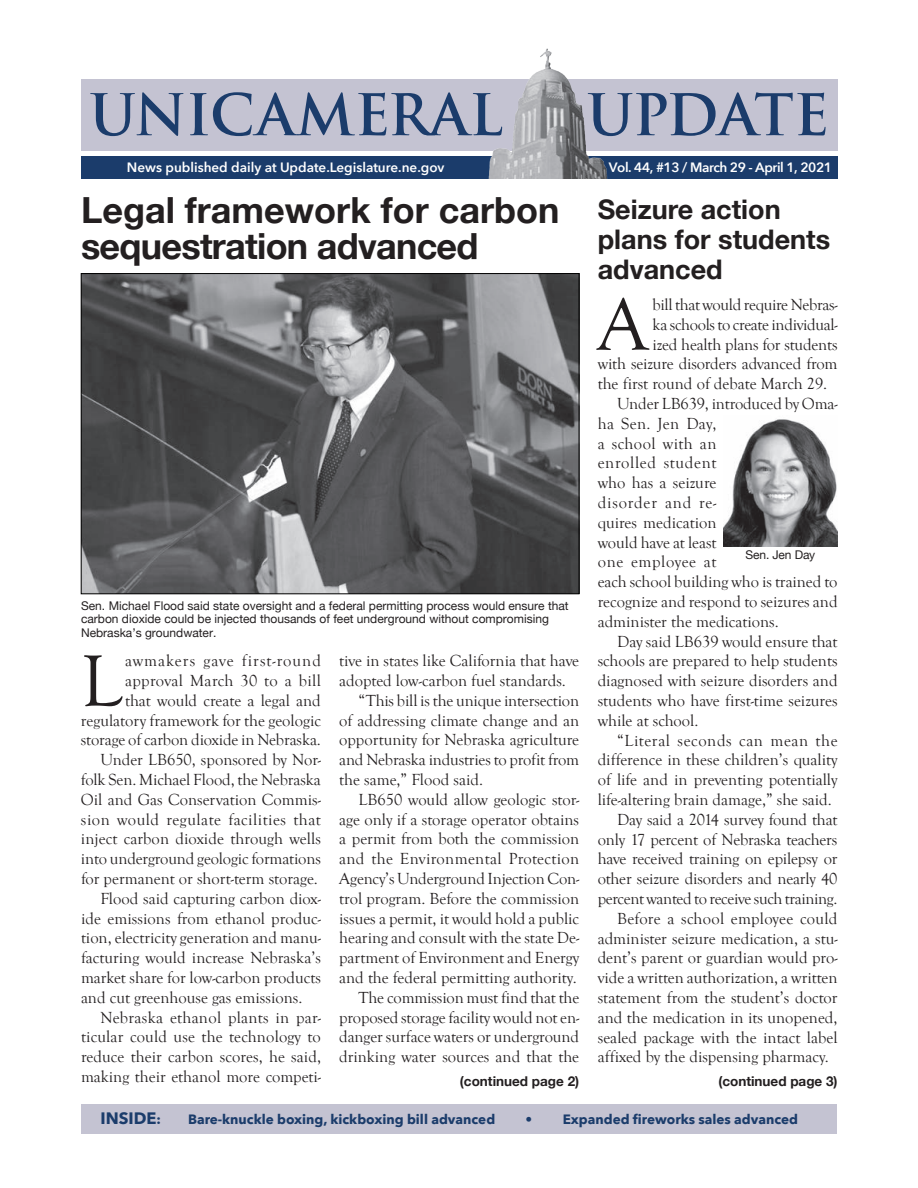
<style>
.page{position:relative;width:918px;height:1188px;background:#fff}
.page>*{position:absolute;margin:0;border:0;box-sizing:border-box;transform-origin:0 0}
.body{font:75.3px "Goudy Old Style T";color:#231f20}
.t1{font:700 55.8px "Trajan Pro";letter-spacing:-.01em;color:#1b3c6b}
.Head1{font:700 36px/36px "Helvetica Neue";letter-spacing:-.01em;color:#231f20}
.Head1-2{font:700 27px/30px "Helvetica Neue";color:#231f20}
.body-2{font:16.5px/19.8px "Goudy Old Style T";color:#231f20;text-align:justify}
.body-3{font:16.5px "Goudy Old Style T";letter-spacing:-.02em;color:#231f20}
.t2{font:700 16.5px "Avenir Next";color:#1b3c6b}
.t3{font:700 13.5px "Avenir Next";color:#1b3c6b}
.t4{font:600 13.5px "Avenir Next";color:#fff}
.Upfront_Headline{font:700 13.5px "Helvetica Neue";color:#231f20}
.t5{font:600 13.5px "Avenir Next";letter-spacing:-.03em;color:#fff}
.photo_caption{font:12px/13.5px "Helvetica Neue";color:#231f20}
.s1{font-size:13.5px}
</style>
<div class="page">
<div style="left:81px;top:1104px;width:756px;height:30px;background:#c4c3d2"></div>
<div style="left:81px;top:79px;width:756px;height:72px;background:#c4c3d2"></div>
<div style="left:81px;top:157px;width:756px;height:22px;background:#1b3c6b"></div>
<img style="left:486px;top:48px;width:127px;height:131px">
<img style="left:83px;top:275px;width:494px;height:317px">
<div style="left:81px;top:273px;width:498px;height:321px;border:1px solid #000"></div>
<img style="left:723px;top:419px;width:115px;height:127px">
<h2 class="t1" style="left:89px;top:80px;width:415px">UNICAMERAL</h2>
<h2 class="t1" style="left:587px;top:80px;width:244px">UPDATE</h2>
<p class="t4" style="left:127px;top:155px;width:319px">News published daily at Update.Legislature.ne.gov</p>
<p class="t5" style="left:609px;top:155px;width:225px">Vol. 44, #13 / March 29 - April 1, 2021</p>
<p class="Head1" style="left:81px;top:193px;width:480px">Legal framework for carbon sequestration advanced</p>
<p class="Head1-2" style="left:598px;top:195px;width:234px">Seizure action plans for students advanced</p>
<p class="body" style="left:598px;top:284px;width:52px">A</p>
<p class="body-3" style="left:653px;top:296px;width:187px">bill that would require Nebras-</p>
<p class="body-3" style="left:653px;top:315px;width:187px">ka schools to create individual-</p>
<p class="body-2" style="left:653px;top:335px;width:187px">ized health plans for students</p>
<p class="body-2" style="left:598px;top:354px;width:241px">with seizure disorders advanced from</p>
<p class="body-2" style="left:598px;top:374px;width:231px">the first round of debate March 29.</p>
<p class="body-2" style="left:598px;top:394px;width:241px;text-align:left;text-indent:19px">Under LB639, introduced by Oma&shy;ha Sen. Jen Day,<br>a school with an<br>enrolled student<br>who has a seizure<br>disorder and re-<br>quires medication<br>would have at least<br>one employee at<br>each school building who is trained to recognize and respond to seizures and administer the medications.</p>
<p class="body-2" style="left:598px;top:632px;width:241px;text-indent:19px">Day said LB639 would ensure that schools are prepared to help students diagnosed with seizure disorders and students who have first-time seizures while at school.</p>
<p class="body-2" style="left:598px;top:731px;width:241px;text-indent:19px">“Literal seconds can mean the difference in these children’s quality of life and in preventing potentially life-altering brain damage,” she said.</p>
<p class="body-2" style="left:598px;top:810px;width:241px;text-indent:19px">Day said a 2014 survey found that only 17 percent of Nebraska teachers have received training on epilepsy or other seizure disorders and nearly 40 percent wanted to receive such training.</p>
<p class="body-2" style="left:598px;top:909px;width:241px;text-indent:19px">Before a school employee could administer seizure medication, a stu&shy;dent’s parent or guardian would pro&shy;vide a written authorization, a written statement from the student’s doctor and the medication in its unopened, sealed package with the intact label affixed by the dispensing pharmacy.</p>
<p class="photo_caption" style="left:746px;top:548px;width:71px">Sen. Jen Day</p>
<p class="photo_caption" style="left:81px;top:599px;width:489px">Sen. Michael Flood said state oversight and a federal permitting process would ensure that carbon dioxide could be injected thousands of feet underground without compromising<br>Nebraska’s groundwater.</p>
<p class="body-2" style="left:81px;top:651px;width:241px;text-align:right">awmakers gave first-round approval March 30 to a bill<br>that would create a legal and regulatory framework for the geologic storage of carbon dioxide in Nebraska.</p>
<p class="body-2" style="left:81px;top:750px;width:242px;text-indent:19px">Under LB650, sponsored by Nor&shy;folk Sen. Michael Flood, the Nebraska Oil and Gas Conservation Commis&shy;sion would regulate facilities that inject carbon dioxide through wells into underground geologic formations for permanent or short-term storage.</p>
<p class="body-2" style="left:81px;top:889px;width:242px;text-indent:19px">Flood said capturing carbon diox&shy;ide emissions from ethanol produc&shy;tion, electricity generation and manu&shy;facturing would increase Nebraska’s market share for low-carbon products and cut greenhouse gas emissions.</p>
<p class="body-2" style="left:81px;top:1008px;width:242px;text-indent:19px">Nebraska ethanol plants in par&shy;ticular could use the technology to reduce their carbon scores, he said, making their ethanol more competi-</p>
<p class="body-2" style="left:339px;top:651px;width:241px">tive in states like California that have adopted low-carbon fuel standards.</p>
<p class="body-2" style="left:339px;top:691px;width:242px;text-indent:19px">“This bill is the unique intersection of addressing climate change and an opportunity for Nebraska agriculture and Nebraska industries to profit from the same,” Flood said.</p>
<p class="body-2" style="left:339px;top:790px;width:242px;text-indent:19px">LB650 would allow geologic stor&shy;age only if a storage operator obtains a permit from both the commission and the Environmental Protection Agency’s Underground Injection Con&shy;trol program. Before the commission issues a permit, it would hold a public hearing and consult with the state De&shy;partment of Environment and Energy and the federal permitting authority.</p>
<p class="body-2" style="left:339px;top:988px;width:242px;text-indent:19px">The commission must find that the proposed storage facility would not en&shy;danger surface waters or underground drinking water sources and that the</p>
<p class="body" style="left:81px;top:640px;width:42px">L</p>
<p class="Upfront_Headline" style="left:460px;top:1070px;width:121px">(continued page 2)</p>
<p class="Upfront_Headline" style="left:718px;top:1070px;width:121px">(continued page 3)</p>
<p class="t2" style="left:101px;top:1104px;width:62px">INSIDE<span class="s1">:</span></p>
<p class="t3" style="left:188px;top:1108px;width:309px">Bare-knuckle boxing, kickboxing bill advanced</p>
<p class="t3" style="left:526px;top:1108px;width:274px">• Expanded fireworks sales advanced</p>
</div>
